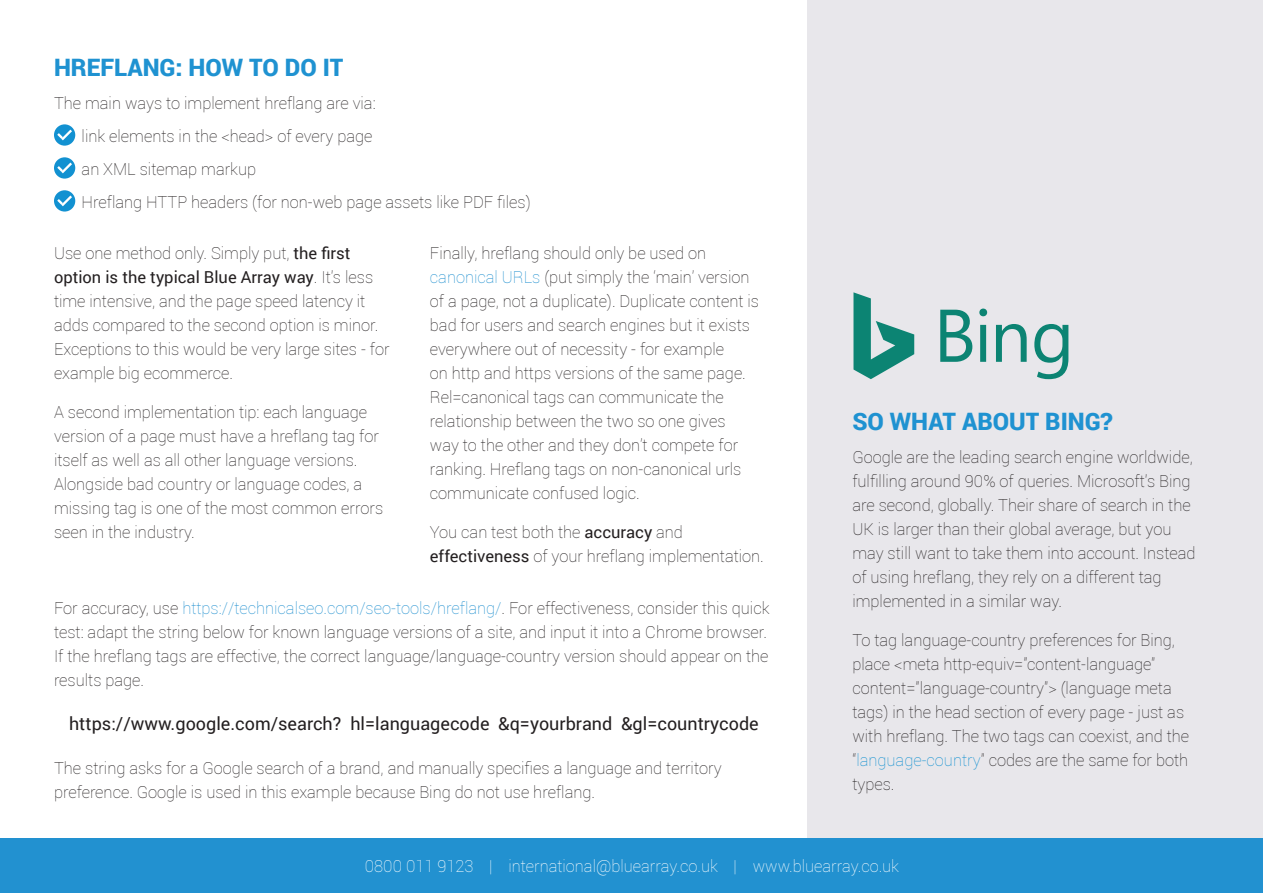
<style>
.page{position:relative;width:1263px;height:893px;background:#fff}
.page>*{position:absolute;margin:0;border:0;box-sizing:border-box;transform-origin:0 0}
.Subtitle{font:900 24px "Roboto";color:#1f92d1}
.t1{font:18px "Roboto";color:#231f20}
.t2{font:100 16.5px/24px "Roboto";color:#231f20}
.t3{font:100 16.5px "Roboto";color:#fff}
.s1{font-weight:400}
.s2{color:#2291d0}
.s3{color:#1291d1}
</style>
<div class="page">
<div style="left:0;top:838px;width:1263px;height:55px;background:#2291d0"></div>
<div style="left:808px;top:0;width:455px;height:838px;background:#e8e7eb"></div>
<div style="left:54px;top:124px;width:21px;height:22px;background:#1291d1;border-radius:50%"></div>
<svg style="left:57px;top:133px;width:4px;height:6px"></svg>
<svg style="left:61px;top:130px;width:11px;height:10px"></svg>
<div style="left:54px;top:157px;width:21px;height:22px;background:#1291d1;border-radius:50%"></div>
<svg style="left:57px;top:166px;width:4px;height:6px"></svg>
<svg style="left:61px;top:163px;width:11px;height:10px"></svg>
<div style="left:54px;top:190px;width:21px;height:22px;background:#1291d1;border-radius:50%"></div>
<svg style="left:57px;top:199px;width:4px;height:6px"></svg>
<svg style="left:61px;top:196px;width:11px;height:10px"></svg>
<svg style="left:853px;top:292px;width:61px;height:87px"></svg>
<svg style="left:940px;top:310px;width:32px;height:52px"></svg>
<svg style="left:979px;top:309px;width:8px;height:53px"></svg>
<svg style="left:996px;top:324px;width:31px;height:38px"></svg>
<svg style="left:1034px;top:324px;width:34px;height:55px"></svg>
<p class="Subtitle" style="left:54px;top:51px;width:291px">HREFLANG: HOW TO DO IT</p>
<p class="t2" style="left:54px;top:90px;width:323px">The main ways to implement hreflang are via:</p>
<p class="t2" style="left:82px;top:123px;width:292px">link elements in the &lt;head&gt; of every page</p>
<p class="t2" style="left:82px;top:156px;width:176px">an XML sitemap markup</p>
<p class="t2" style="left:82px;top:189px;width:451px">Hreflang HTTP headers (for non-web page assets like PDF files)</p>
<p class="t2" style="left:54px;top:240px;width:337px">Use one method only. Simply put, <span class="s1">the first option is the typical Blue Array way</span>. It's less time intensive, and the page speed latency it adds compared to the second option is minor.<br>Exceptions to this would be very large sites - for example big ecommerce.</p>
<p class="t2" style="left:54px;top:399px;width:331px">A second implementation tip: each language version of a page must have a hreflang tag for itself as well as all other language versions.<br>Alongside bad country or language codes, a missing tag is one of the most common errors seen in the industry.</p>
<p class="t2" style="left:430px;top:240px;width:331px">Finally, hreflang should only be used on <span class="s2">canonical URLs</span> (put simply the ‘main’ version of a page, not a duplicate). Duplicate content is bad for users and search engines but it exists everywhere out of necessity - for example<br>on http and https versions of the same page.<br>Rel=canonical tags can communicate the relationship between the two so one gives<br>way to the other and they don’t compete for ranking. Hreflang tags on non-canonical urls communicate confused logic.</p>
<p class="t2" style="left:430px;top:519px;width:335px">You can test both the <span class="s1">accuracy</span> and <span class="s1">effectiveness</span> of your hreflang implementation.</p>
<p class="t2" style="left:54px;top:595px;width:717px">For accuracy, use <span class="s2">https://technicalseo.com/seo-tools/hreflang/</span>. For effectiveness, consider this quick test: adapt the string below for known language versions of a site, and input it into a Chrome browser.<br>If the hreflang tags are effective, the correct language/language-country version should appear on the results page.</p>
<p class="t1" style="left:69px;top:711px;width:691px">https://www.google.com/search? hl=languagecode &amp;q=yourbrand &amp;gl=countrycode</p>
<p class="t2" style="left:54px;top:756px;width:669px">The string asks for a Google search of a brand, and manually specifies a language and territory preference. Google is used in this example because Bing do not use hreflang.</p>
<p class="Subtitle" style="left:852px;top:405px;width:262px">SO WHAT ABOUT BING?</p>
<p class="t2" style="left:852px;top:444px;width:345px">Google are the leading search engine worldwide, fulfilling around 90% of queries. Microsoft's Bing are second, globally. Their share of search in the UK is larger than their global average, but you may still want to take them into account. Instead of using hreflang, they rely on a different tag implemented in a similar way.</p>
<p class="t2" style="left:852px;top:627px;width:338px">To tag language-country preferences for Bing, place &lt;meta http-equiv="content-language" content="language-country"&gt; (language meta tags) in the head section of every page - just as with hreflang. The two tags can coexist, and the “<span class="s3">language-country</span>” codes are the same for both types.</p>
<p class="t3" style="left:365px;top:854px;width:536px">0800 011 9123 | international@bluearray.co.uk | www.bluearray.co.uk</p>
</div>
